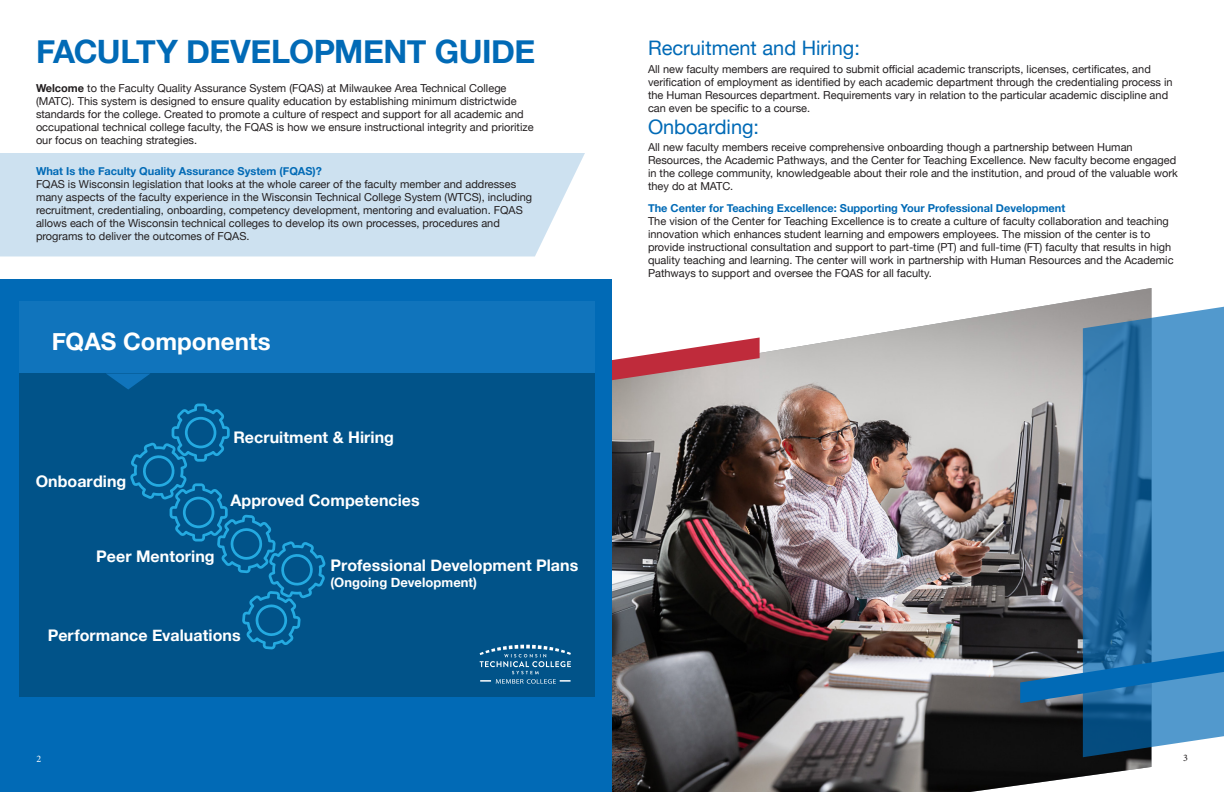
<style>
.page{position:relative;width:1224px;height:792px;background:#fff}
.page>*{position:absolute;margin:0;border:0;box-sizing:border-box;transform-origin:0 0}
.t1{font:700 32.2px "Helvetica Neue";letter-spacing:-.015em;color:#016ab6}
.t2{font:700 24px "Helvetica Neue";color:#fff}
.t3{font:20px "Helvetica Neue";color:#016ab6}
.t4{font:700 16px "Helvetica Neue";letter-spacing:.005em;color:#fff}
.t5{font:700 13px "Helvetica Neue";letter-spacing:.005em;color:#fff}
.t6{font:11px/13px "Helvetica Neue";color:#231f20}
.t7{font:700 11px "Helvetica Neue";color:#016ab6}
.t8{font:10px "Minion Pro";color:#231f20}
.t9{font:10px "Minion Pro";color:#fff}
.s1{font-weight:700}
</style>
<div class="page">
<div style="left:0;top:153px;width:585px;height:103px;background:#cde1f0"></div>
<img style="left:612px;top:299px;width:539px;height:493px">
<svg style="left:1083px;top:288px;width:141px;height:469px;background:#4888b7"></svg>
<svg style="left:612px;top:338px;width:148px;height:64px"></svg>
<svg style="left:1020px;top:651px;width:204px;height:52px;background:#347baf"></svg>
<div style="left:0;top:279px;width:612px;height:513px;background:#016ab6"></div>
<div style="left:19px;top:302px;width:576px;height:396px;background:#015389"></div>
<div style="left:19px;top:302px;width:576px;height:72px;background:#1074bc"></div>
<svg style="left:107px;top:374px;width:42px;height:16px"></svg>
<svg style="left:480px;top:645px;width:91px;height:39px"></svg>
<svg style="left:130px;top:404px;width:196px;height:246px"></svg>
<p class="t1" style="left:36px;top:26px;width:501px">FACULTY DEVELOPMENT GUIDE</p>
<p class="t6" style="left:36px;top:83px;width:499px"><span class="s1">Welcome</span> to the Faculty Quality Assurance System (FQAS) at Milwaukee Area Technical College (MATC). This system is designed to ensure quality education by establishing minimum districtwide standards for the college. Created to promote a culture of respect and support for all academic and occupational technical college faculty, the FQAS is how we ensure instructional integrity and prioritize our focus on teaching strategies.</p>
<p class="t7" style="left:36px;top:163px;width:288px">What Is the Faculty Quality Assurance System (FQAS)?</p>
<p class="t6" style="left:36px;top:179px;width:498px">FQAS is Wisconsin legislation that looks at the whole career of the faculty member and addresses many aspects of the faculty experience in the Wisconsin Technical College System (WTCS), including recruitment, credentialing, onboarding, competency development, mentoring and evaluation. FQAS allows each of the Wisconsin technical colleges to develop its own processes, procedures and programs to deliver the outcomes of FQAS.</p>
<p class="t2" style="left:52px;top:322px;width:220px">FQAS Components</p>
<p class="t4" style="left:36px;top:469px;width:92px">Onboarding</p>
<p class="t4" style="left:233px;top:424px;width:162px">Recruitment &amp; Hiring</p>
<p class="t4" style="left:230px;top:487px;width:191px">Approved Competencies</p>
<p class="t4" style="left:96px;top:544px;width:120px">Peer Mentoring</p>
<p class="t4" style="left:331px;top:553px;width:249px">Professional Development Plans</p>
<p class="t5" style="left:331px;top:572px;width:148px">(Ongoing Development)</p>
<p class="t4" style="left:48px;top:622px;width:194px">Performance Evaluations</p>
<p class="t9" style="left:37px;top:752px;width:6px">2</p>
<p class="t3" style="left:648px;top:33px;width:213px">Recruitment and Hiring:</p>
<p class="t6" style="left:648px;top:63px;width:526px">All new faculty members are required to submit official academic transcripts, licenses, certificates, and verification of employment as identified by each academic department through the credentialing process in the Human Resources department. Requirements vary in relation to the particular academic discipline and can even be specific to a course.</p>
<p class="t3" style="left:648px;top:112px;width:113px">Onboarding:</p>
<p class="t6" style="left:648px;top:141px;width:531px">All new faculty members receive comprehensive onboarding though a partnership between Human Resources, the Academic Pathways, and the Center for Teaching Excellence. New faculty become engaged in the college community, knowledgeable about their role and the institution, and proud of the valuable work they do at MATC.</p>
<p class="t7" style="left:648px;top:199px;width:419px">The Center for Teaching Excellence: Supporting Your Professional Development</p>
<p class="t6" style="left:648px;top:215px;width:527px">The vision of the Center for Teaching Excellence is to create a culture of faculty collaboration and teaching innovation which enhances student learning and empowers employees. The mission of the center is to provide instructional consultation and support to part-time (PT) and full-time (FT) faculty that results in high quality teaching and learning. The center will work in partnership with Human Resources and the Academic Pathways to support and oversee the FQAS for all faculty.</p>
<p class="t8" style="left:1183px;top:751px;width:6px">3</p>
</div>
